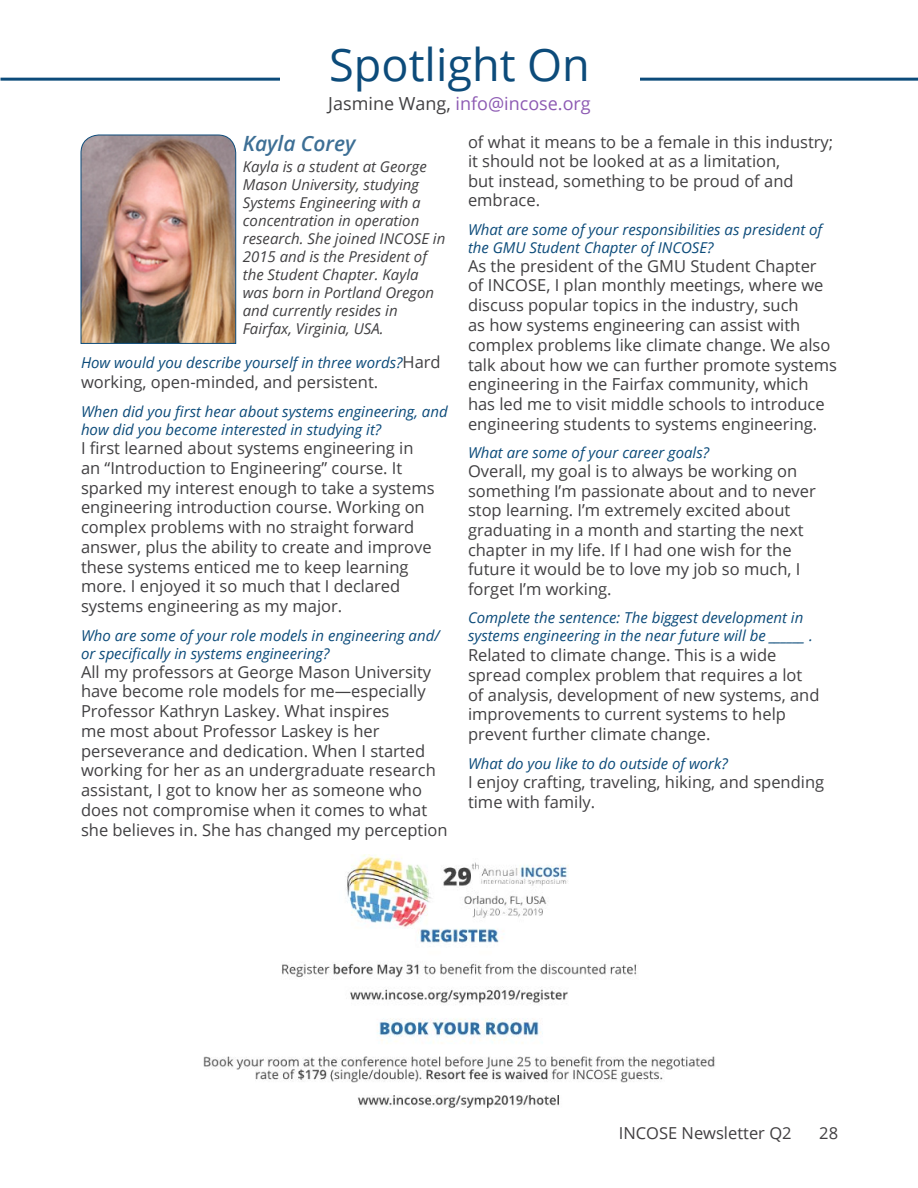
<style>
.page{position:relative;width:918px;height:1188px;background:#fff}
.page>*{position:absolute;margin:0;border:0;box-sizing:border-box;transform-origin:0 0}
.Page_Title{font:45px "Open Sans";color:#0c4b7a}
.t1{font:italic 600 21px "Open Sans";color:#3d6f95}
.Subtitles{font:18px "Open Sans";color:#8d5ab3}
.t2{font:16.5px/19.8px "Open Sans";color:#414042}
.t3{font:16.5px "Open Sans";color:#413f41}
.t4{font:italic 15px/18px "Open Sans";color:#0c4b7a}
.t5{font:italic 15px/18px "Open Sans";color:#414042}
.s1{color:#414042}
.s2{font-style:normal;font-size:16.5px;color:#414042}
</style>
<div class="page">
<hr style="left:0;top:78px;width:918px;height:3px;background:#0c4b7a">
<div style="left:280px;top:47px;width:359px;height:63px;background:#fff"></div>
<img style="left:80px;top:134px;width:156px;height:210px">
<img style="left:203px;top:854px;width:512px;height:254px">
<p class="Page_Title" style="left:329px;top:34px;width:262px">Spotlight On</p>
<p class="Subtitles" style="left:328px;top:91px;width:264px"><span class="s1">Jasmine Wang,</span> info@incose.org</p>
<p class="t1" style="left:243px;top:129px;width:114px">Kayla Corey</p>
<p class="t5" style="left:243px;top:157px;width:204px">Kayla is a student at George<br>Mason University, studying<br>Systems Engineering with a concentration in operation research. She joined INCOSE in<br>2015 and is the President of the Student Chapter. Kayla was born in Portland Oregon and currently resides in<br>Fairfax, Virginia, USA.</p>
<p class="t4" style="left:81px;top:353px;width:361px">How would you describe yourself in three words?<span class="s2">Hard</span></p>
<p class="t2" style="left:81px;top:372px;width:299px">working, open-minded, and persistent.</p>
<p class="t4" style="left:81px;top:402px;width:368px">When did you first hear about systems engineering, and how did you become interested in studying it?</p>
<p class="t2" style="left:81px;top:438px;width:355px">I first learned about systems engineering in an “Introduction to Engineering” course. It sparked my interest enough to take a systems engineering introduction course. Working on complex problems with no straight forward answer, plus the ability to create and improve these systems enticed me to keep learning more. I enjoyed it so much that I declared systems engineering as my major.</p>
<p class="t4" style="left:81px;top:626px;width:360px">Who are some of your role models in engineering and/ or specifically in systems engineering?</p>
<p class="t2" style="left:81px;top:661px;width:368px">All my professors at George Mason University have become role models for me—especially Professor Kathryn Laskey. What inspires<br>me most about Professor Laskey is her perseverance and dedication. When I started working for her as an undergraduate research assistant, I got to know her as someone who does not compromise when it comes to what she believes in. She has changed my perception</p>
<p class="t2" style="left:468px;top:131px;width:367px">of what it means to be a female in this industry; it should not be looked at as a limitation,<br>but instead, something to be proud of and embrace.</p>
<p class="t4" style="left:468px;top:220px;width:356px">What are some of your responsibilities as president of the GMU Student Chapter of INCOSE?</p>
<p class="t2" style="left:468px;top:255px;width:370px">As the president of the GMU Student Chapter<br>of INCOSE, I plan monthly meetings, where we discuss popular topics in the industry, such<br>as how systems engineering can assist with complex problems like climate change. We also talk about how we can further promote systems engineering in the Fairfax community, which has led me to visit middle schools to introduce engineering students to systems engineering.</p>
<p class="t4" style="left:468px;top:443px;width:243px">What are some of your career goals?</p>
<p class="t2" style="left:468px;top:461px;width:349px">Overall, my goal is to always be working on something I’m passionate about and to never stop learning. I’m extremely excited about graduating in a month and starting the next chapter in my life. If I had one wish for the future it would be to love my job so much, I forget I’m working.</p>
<p class="t4" style="left:468px;top:608px;width:346px">Complete the sentence: The biggest development in systems engineering in the near future will be ______ .</p>
<p class="t2" style="left:468px;top:644px;width:353px">Related to climate change. This is a wide spread complex problem that requires a lot of analysis, development of new systems, and improvements to current systems to help prevent further climate change.</p>
<p class="t4" style="left:468px;top:754px;width:261px">What do you like to do outside of work?</p>
<p class="t2" style="left:468px;top:772px;width:358px">I enjoy crafting, traveling, hiking, and spending time with family.</p>
<p class="t3" style="left:619px;top:1122px;width:174px">INCOSE Newsletter Q2</p>
<p class="t3" style="left:819px;top:1122px;width:20px">28</p>
</div>
